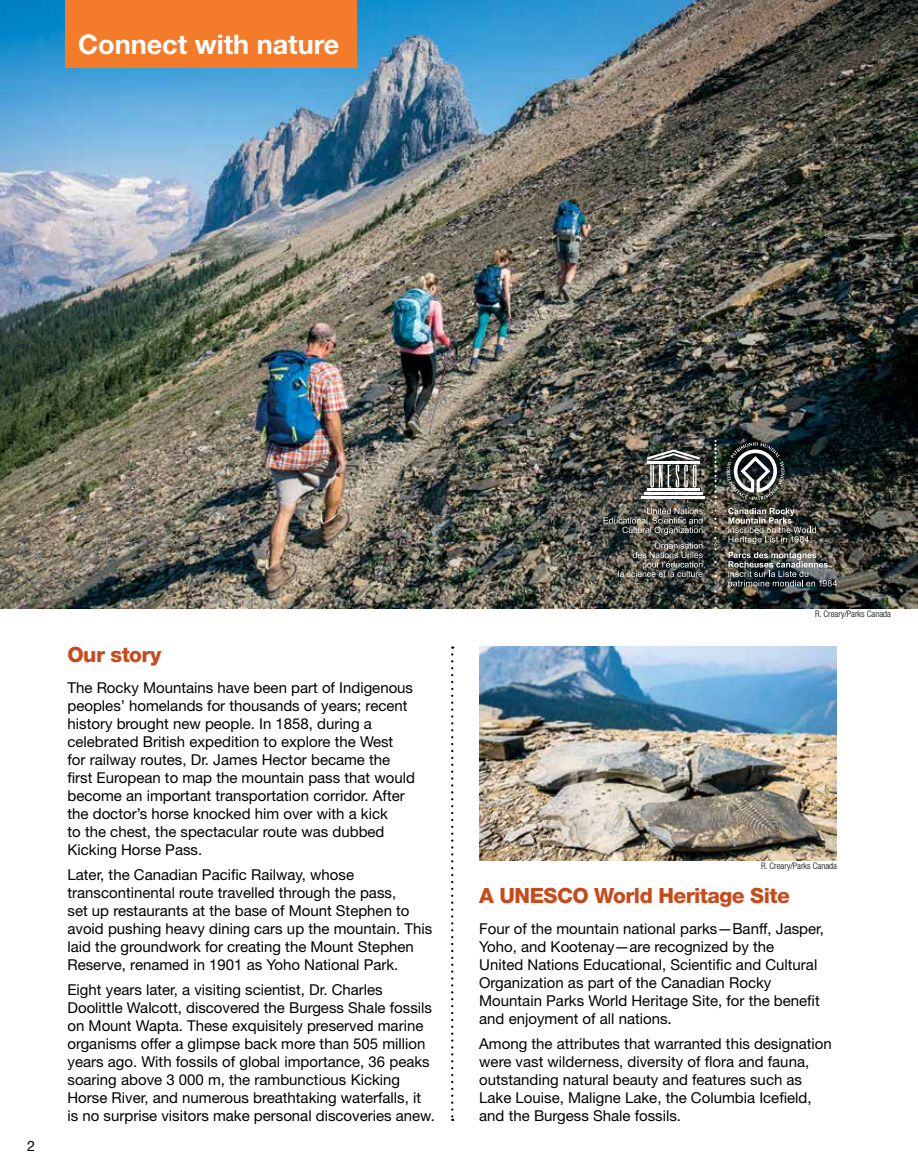
<style>
.page{position:relative;width:918px;height:1175px;background:#fff}
.page>*{position:absolute;margin:0;border:0;box-sizing:border-box;transform-origin:0 0}
.t1{font:700 27px "Helvetica Neue LT Std";color:#fff}
.t2{font:800 21px "Helvetica Neue LT Std";letter-spacing:-.025em;color:#c74a1b}
.t3{font:15px/18px "Helvetica Neue LT Std";color:#000}
.t4{font:14.25px "Helvetica Neue LT Std";color:#000}
.t5{font:300 condensed 9px "Helvetica Neue LT Std";color:#000}
</style>
<div class="page">
<img style="left:0;top:0;width:918px;height:608px">
<div style="left:65px;top:0;width:291px;height:68px;background:#f47b29"></div>
<svg style="left:451px;top:654px;width:2px;height:467px"></svg>
<img style="left:479px;top:646px;width:358px;height:214px">
<div style="left:596px;top:433px;width:248px;height:183px;background:#000;opacity:.75"></div>
<svg style="left:728px;top:508px;width:88px;height:36px;background:#65645d"></svg>
<svg style="left:728px;top:552px;width:109px;height:36px;background:#5b6060"></svg>
<svg style="left:618px;top:542px;width:87px;height:35px;background:#5e5d57"></svg>
<svg style="left:603px;top:508px;width:100px;height:27px;background:#5f5f59"></svg>
<hr style="left:647px;top:489px;width:53px;height:2px;background:#fff">
<hr style="left:644px;top:492px;width:59px;height:3px;background:#fff">
<hr style="left:642px;top:496px;width:63px;height:2px;background:#fff">
<svg style="left:647px;top:449px;width:53px;height:38px"></svg>
<svg style="left:726px;top:442px;width:58px;height:58px"></svg>
<svg style="left:714px;top:440px;width:3px;height:71px"></svg>
<h1 class="t1" style="left:78px;top:28px;width:263px">Connect with nature</h1>
<p class="t4" style="left:27px;top:1137px;width:9px">2</p>
<h2 class="t2" style="left:68px;top:641px;width:95px">Our story</h2>
<p class="t3" style="left:68px;top:678px;width:349px">The Rocky Mountains have been part of Indigenous peoples’ homelands for thousands of years; recent history brought new people. In 1858, during a celebrated British expedition to explore the West for railway routes, Dr. James Hector became the first European to map the mountain pass that would become an important transportation corridor. After the doctor’s horse knocked him over with a kick<br>to the chest, the spectacular route was dubbed Kicking Horse Pass.</p>
<p class="t3" style="left:68px;top:865px;width:366px">Later, the Canadian Pacific Railway, whose transcontinental route travelled through the pass,<br>set up restaurants at the base of Mount Stephen to avoid pushing heavy dining cars up the mountain. This laid the groundwork for creating the Mount Stephen Reserve, renamed in 1901 as Yoho National Park.</p>
<p class="t3" style="left:68px;top:980px;width:369px">Eight years later, a visiting scientist, Dr. Charles Doolittle Walcott, discovered the Burgess Shale fossils on Mount Wapta. These exquisitely preserved marine organisms offer a glimpse back more than 505 million years ago. With fossils of global importance, 36 peaks soaring above 3 000 m, the rambunctious Kicking Horse River, and numerous breathtaking waterfalls, it is no surprise visitors make personal discoveries anew.</p>
<p class="t5" style="left:815px;top:609px;width:77px">R. Creary/Parks Canada</p>
<p class="t5" style="left:761px;top:860px;width:77px">R. Creary/Parks Canada</p>
<h2 class="t2" style="left:479px;top:883px;width:312px">A UNESCO World Heritage Site</h2>
<p class="t3" style="left:479px;top:919px;width:346px">Four of the mountain national parks—Banff, Jasper, Yoho, and Kootenay—are recognized by the<br>United Nations Educational, Scientific and Cultural Organization as part of the Canadian Rocky Mountain Parks World Heritage Site, for the benefit and enjoyment of all nations.</p>
<p class="t3" style="left:479px;top:1034px;width:354px">Among the attributes that warranted this designation were vast wilderness, diversity of flora and fauna, outstanding natural beauty and features such as Lake Louise, Maligne Lake, the Columbia Icefield, and the Burgess Shale fossils.</p>
</div>
